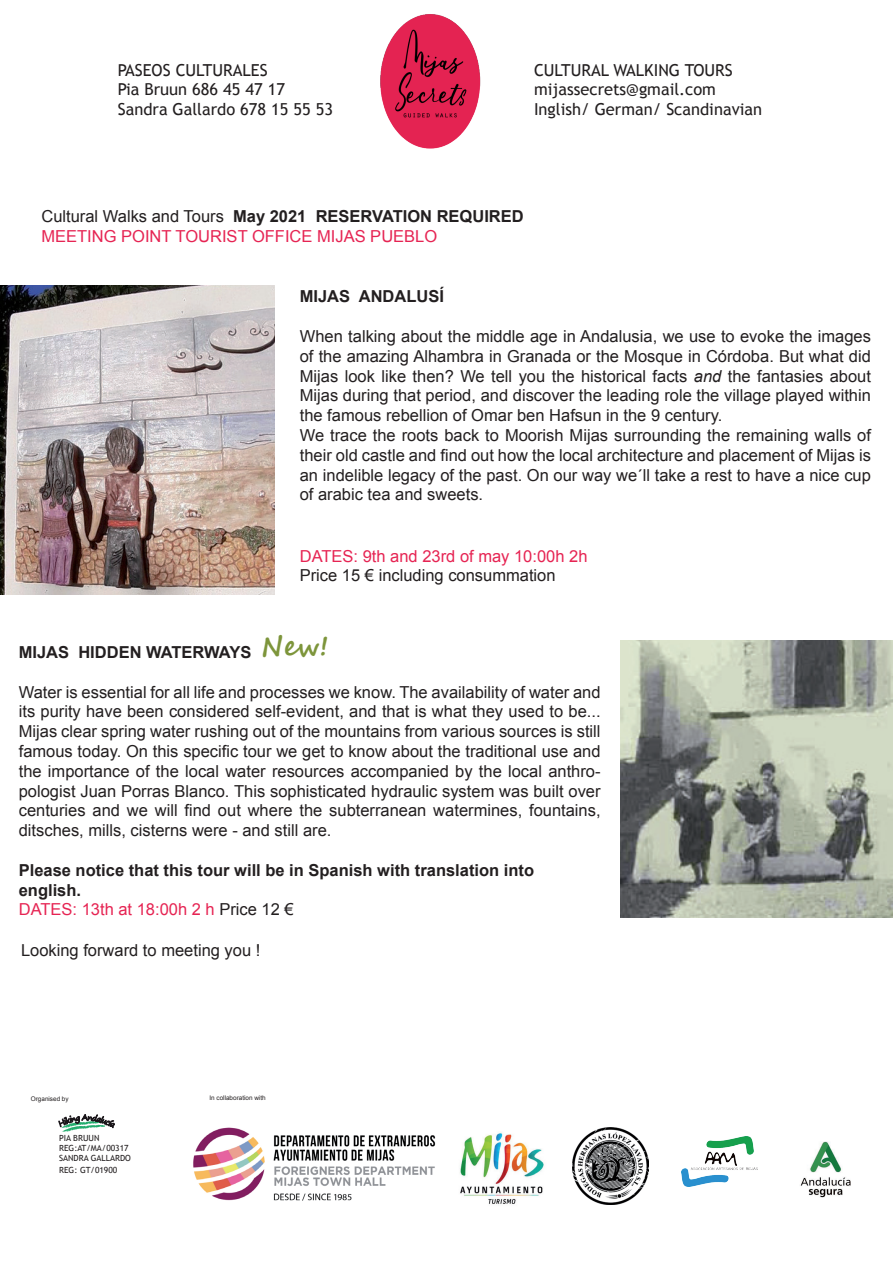
<style>
.page{position:relative;width:893px;height:1263px;background:#fff}
.page>*{position:absolute;margin:0;border:0;box-sizing:border-box;transform-origin:0 0}
.t1{font:700 27px "Segoe Script";color:#7d953b}
.t2{font:16.5px/19.8px "Arial";color:#231f20;text-align:justify}
.t3{font:700 16.5px/19.8px "Arial";color:#231f20}
.t4{font:16.5px/19.8px "Trebuchet MS";color:#231f20}
.t5{font:16.5px/19.8px "Arial";color:#e62453}
.t6{font:8.4px/10.2px "Trebuchet MS";color:#231f20}
.t7{font:6.3px "Arial";color:#231f20}
.s1{color:#231f20}
.s2{font-weight:700;color:#231f20}
.s3{font-style:italic}
.s4{font-weight:400;color:#e62453}
.s5{font-weight:400}
</style>
<div class="page">
<img style="left:380px;top:14px;width:101px;height:135px">
<img style="left:621px;top:640px;width:272px;height:277px">
<img style="left:193px;top:1127px;width:243px;height:74px">
<img style="left:681px;top:1136px;width:76px;height:51px">
<img style="left:800px;top:1141px;width:51px;height:56px">
<img style="left:460px;top:1132px;width:84px;height:72px">
<svg style="left:59px;top:1114px;width:56px;height:18px"></svg>
<img style="left:572px;top:1127px;width:77px;height:77px">
<img style="left:0;top:286px;width:274px;height:308px">
<p class="t4" style="left:118px;top:60px;width:217px">PASEOS CULTURALES<br>Pia Bruun 686 45 47 17<br>Sandra Gallardo 678 15 55 53</p>
<p class="t4" style="left:534px;top:60px;width:230px">CULTURAL WALKING TOURS mijassecrets@gmail.com<br>Inglish/ German/ Scandinavian</p>
<p class="t5" style="left:41px;top:206px;width:484px"><span class="s1">Cultural Walks and Tours</span> <span class="s2">May 2021 RESERVATION REQUIRED<br></span>MEETING POINT TOURIST OFFICE MIJAS PUEBLO</p>
<p class="t3" style="left:300px;top:287px;width:146px">MIJAS ANDALUSÍ</p>
<p class="t2" style="left:300px;top:326px;width:573px;text-align:left">When talking about the middle age in Andalusia, we use to evoke the images of the amazing Alhambra in Granada or the Mosque in Córdoba. But what did Mijas look like then? We tell you the historical facts <span class="s3">and</span> the fantasies about Mijas during that period, and discover the leading role the village played within the famous rebellion of Omar ben Hafsun in the 9 century.<br>We trace the roots back to Moorish Mijas surrounding the remaining walls of their old castle and find out how the local architecture and placement of Mijas is an indelible legacy of the past. On our way we´ll take a rest to have a nice cup of arabic tea and sweets.</p>
<p class="t5" style="left:300px;top:546px;width:289px">DATES: 9th and 23rd of may 10:00h 2h</p>
<p class="t2" style="left:300px;top:566px;width:257px">Price 15 € including consummation</p>
<h1 class="t1" style="left:261px;top:624px;width:69px">New!</h1>
<p class="t3" style="left:19px;top:643px;width:234px">MIJAS HIDDEN WATERWAYS</p>
<p class="t2" style="left:19px;top:682px;width:583px">Water is essential for all life and processes we know. The availability of water and its purity have been considered self-evident, and that is what they used to be...<br>Mijas clear spring water rushing out of the mountains from various sources is still famous today. On this specific tour we get to know about the traditional use and the importance of the local water resources accompanied by the local anthro&shy;pologist Juan Porras Blanco. This sophisticated hydraulic system was built over centuries and we will find out where the subterranean watermines, fountains, ditsches, mills, cisterns were - and still are.</p>
<p class="t3" style="left:19px;top:861px;width:517px">Please notice that this tour will be in Spanish with translation into english.<br><span class="s4">DATES: 13th at 18:00h 2 h</span> <span class="s5">Price 12 €</span></p>
<p class="t2" style="left:21px;top:940px;width:241px">Looking forward to meeting you !</p>
<p class="t7" style="left:31px;top:1095px;width:39px">Organised by</p>
<p class="t7" style="left:209px;top:1093px;width:58px">In collaboration with</p>
<p class="t6" style="left:59px;top:1133px;width:73px">PIA BRUUN<br>REG:AT/MA/00317<br>SANDRA GALLARDO</p>
<p class="t6" style="left:59px;top:1165px;width:60px">REG: GT/01900</p>
</div>
